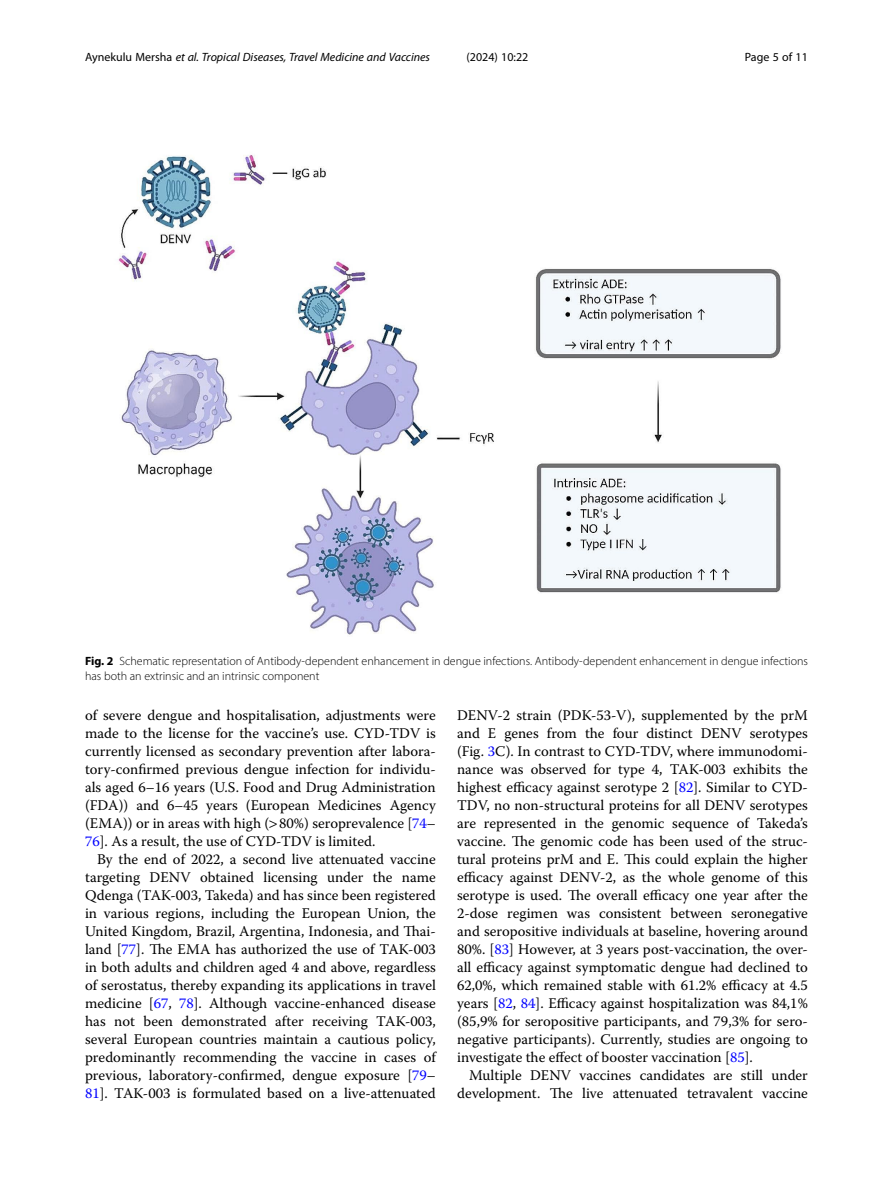
<style>
.page{position:relative;width:893px;height:1191px;background:#fff}
.page>*{position:absolute;margin:0;border:0;box-sizing:border-box;transform-origin:0 0}
.Body_Text_Indent{font:14.7px/18px "Warnock Pro";color:#000;text-align:justify}
.Figure_Caption{font:300 12px/15px "Myriad Pro";color:#000}
.t1{font:italic 12px "Myriad Pro";color:#000}
.t2{font:12px "Myriad Pro";color:#000}
.s1{font-style:normal}
.s2{font-weight:700}
.s3{color:#00f}
</style>
<div class="page">
<img style="left:118px;top:154px;width:663px;height:481px">
<p class="t1" style="left:85px;top:50px;width:347px"><span class="s1">Aynekulu Mersha</span> et al. Tropical Diseases, Travel Medicine and Vaccines</p>
<p class="t2" style="left:467px;top:50px;width:63px">(2024) 10:22</p>
<p class="t2" style="left:745px;top:50px;width:65px">Page 5 of 11</p>
<p class="Figure_Caption" style="left:85px;top:653px;width:724px"><span class="s2">Fig. 2</span> Schematic representation of Antibody-dependent enhancement in dengue infections. Antibody-dependent enhancement in dengue infections has both an extrinsic and an intrinsic component</p>
<p class="Body_Text_Indent" style="left:85px;top:706px;width:352px">of severe dengue and hospitalisation, adjustments were made to the license for the vaccine’s use. CYD-TDV is currently licensed as secondary prevention after labora&shy;tory-confirmed previous dengue infection for individu&shy;als aged 6–16 years (U.S. Food and Drug Administration (FDA)) and 6–45 years (European Medicines Agency (EMA)) or in areas with high ( 80%) seroprevalence [<span class="s3">74</span>– <span class="s3">76</span>]. As a result, the use of CYD-TDV is limited.</p>
<p class="Body_Text_Indent" style="left:85px;top:850px;width:352px;text-indent:12px">By the end of 2022, a second live attenuated vaccine targeting DENV obtained licensing under the name Qdenga (TAK-003, Takeda) and has since been registered in various regions, including the European Union, the United Kingdom, Brazil, Argentina, Indonesia, and Thai&shy;land [<span class="s3">77</span>]. The EMA has authorized the use of TAK-003 in both adults and children aged 4 and above, regardless of serostatus, thereby expanding its applications in travel medicine [<span class="s3">67</span>, <span class="s3">78</span>]. Although vaccine-enhanced disease has not been demonstrated after receiving TAK-003, several European countries maintain a cautious policy, predominantly recommending the vaccine in cases of previous, laboratory-confirmed, dengue exposure [<span class="s3">79</span>– <span class="s3">81</span>]. TAK-003 is formulated based on a live-attenuated</p>
<p class="Body_Text_Indent" style="left:457px;top:706px;width:352px">DENV-2 strain (PDK-53-V), supplemented by the prM and E genes from the four distinct DENV serotypes (Fig. <span class="s3">3</span>C). In contrast to CYD-TDV, where immunodomi&shy;nance was observed for type 4, TAK-003 exhibits the highest efficacy against serotype 2 [<span class="s3">82</span>]. Similar to CYD-TDV, no non-structural proteins for all DENV serotypes are represented in the genomic sequence of Takeda’s vaccine. The genomic code has been used of the struc&shy;tural proteins prM and E. This could explain the higher efficacy against DENV-2, as the whole genome of this serotype is used. The overall efficacy one year after the 2-dose regimen was consistent between seronegative and seropositive individuals at baseline, hovering around 80%. [<span class="s3">83</span>] However, at 3 years post-vaccination, the over&shy;all efficacy against symptomatic dengue had declined to 62,0%, which remained stable with 61.2% efficacy at 4.5 years [<span class="s3">82</span>, <span class="s3">84</span>]. Efficacy against hospitalization was 84,1% (85,9% for seropositive participants, and 79,3% for sero&shy;negative participants). Currently, studies are ongoing to investigate the effect of booster vaccination [<span class="s3">85</span>].</p>
<p class="Body_Text_Indent" style="left:457px;top:1066px;width:352px;text-align:right">Multiple DENV vaccines candidates are still under development. The live attenuated tetravalent vaccine</p>
</div>
